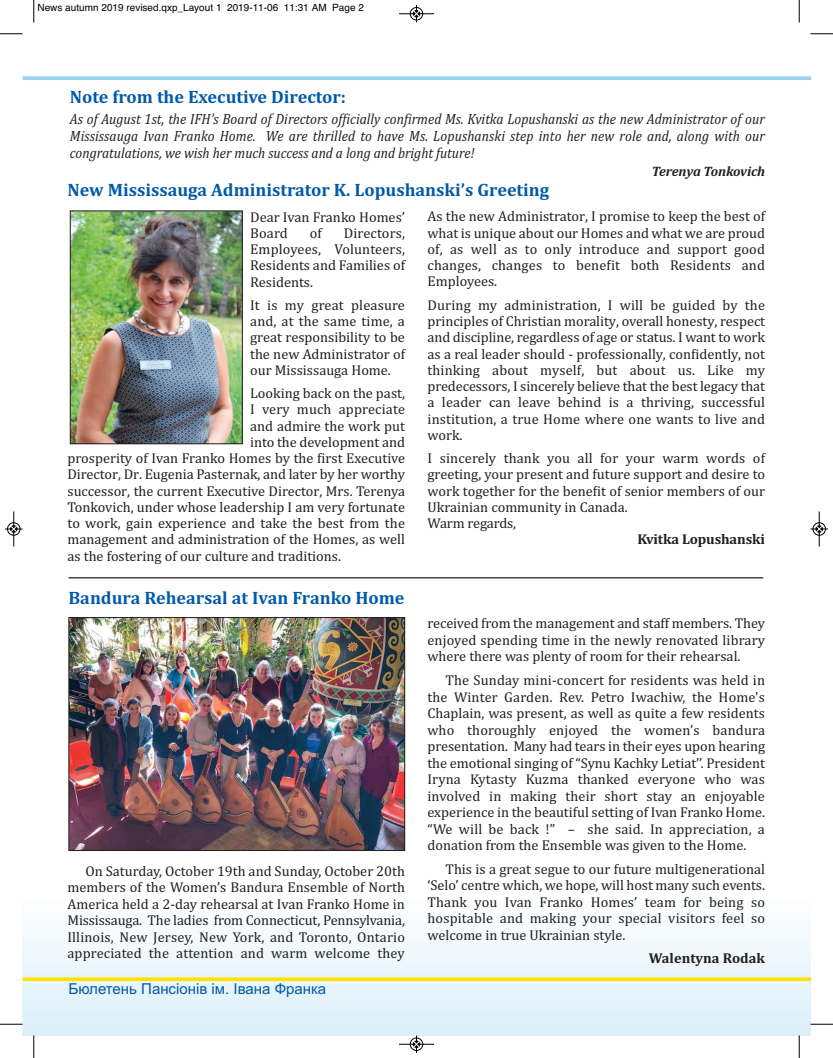
<style>
.page{position:relative;width:833px;height:1058px;background:#fff}
.page>*{position:absolute;margin:0;border:0;box-sizing:border-box;transform-origin:0 0}
.t1{font:700 18.12px "Cambria";color:#015aaa}
.t2{font:italic 15px/17.2px "Cambria";color:#231f20;text-align:justify;scale:.9 1}
.t3{font:15px "Arial";color:#015aaa}
.t4{font:14.38px/16.2px "Cambria";color:#231f20;text-align:justify}
.t5{font:700 14.38px "Cambria";letter-spacing:-.01em;color:#231f20}
.t6{font:italic 700 13.75px "Cambria";letter-spacing:-.015em;color:#231f20}
.t7{font:10px "Helvetica";color:#000}
</style>
<div class="page">
<div style="left:22px;top:897px;width:788px;height:138px;background:linear-gradient(to bottom,#fefefe,#dceff9)"></div>
<svg style="left:23px;top:977px;width:787px;height:4px;background:#fce416"></svg>
<svg style="left:22px;top:76px;width:788px;height:4px;background:#a0d5f0"></svg>
<img style="left:72px;top:212px;width:169px;height:230px">
<div style="left:70px;top:210px;width:173px;height:234px;border:1px solid #231f20"></div>
<img style="left:70px;top:619px;width:333px;height:229px">
<div style="left:68px;top:617px;width:337px;height:233px;border:1px solid #231f20"></div>
<hr style="left:68px;top:577px;width:695px;height:1px;background:#231f20">
<svg style="left:33px;top:0;width:2px;height:22px"></svg>
<svg style="left:0;top:33px;width:22px;height:2px"></svg>
<svg style="left:798px;top:0;width:2px;height:22px"></svg>
<svg style="left:810px;top:33px;width:22px;height:2px"></svg>
<svg style="left:33px;top:1035px;width:2px;height:23px"></svg>
<svg style="left:0;top:1023px;width:22px;height:2px"></svg>
<svg style="left:798px;top:1035px;width:2px;height:23px"></svg>
<svg style="left:810px;top:1023px;width:22px;height:2px"></svg>
<hr style="left:399px;top:14px;width:35px;height:1px;background:#000">
<div style="left:410px;top:7px;width:13px;height:13px;border:1px solid #000;border-radius:50%"></div>
<svg style="left:413px;top:5px;width:6px;height:17px"></svg>
<hr style="left:399px;top:1044px;width:35px;height:1px;background:#000">
<div style="left:410px;top:1037px;width:13px;height:13px;border:1px solid #000;border-radius:50%"></div>
<svg style="left:413px;top:1035px;width:6px;height:17px"></svg>
<hr style="left:14px;top:511px;width:1px;height:35px;background:#000">
<div style="left:7px;top:522px;width:13px;height:13px;border:1px solid #000;border-radius:50%"></div>
<svg style="left:5px;top:526px;width:17px;height:6px"></svg>
<hr style="left:819px;top:511px;width:1px;height:35px;background:#000">
<div style="left:812px;top:522px;width:13px;height:13px;border:1px solid #000;border-radius:50%"></div>
<svg style="left:810px;top:526px;width:18px;height:6px"></svg>
<p class="t7" style="left:38px;top:4px;width:328px">News autumn 2019 revised.qxp_Layout 1 2019-11-06 11:31 AM Page 2</p>
<p class="t1" style="left:70px;top:90px;width:277px">Note from the Executive Director:</p>
<p class="t2" style="left:70px;top:111px;width:773px">As of August 1st, the IFH’s Board of Directors officially confirmed Ms. Kvitka Lopushanski as the new Administrator of our Mississauga Ivan Franko Home. We are thrilled to have Ms. Lopushanski step into her new role and, along with our congratulations, we wish her much success and a long and bright future!</p>
<p class="t6" style="left:652px;top:163px;width:115px">Terenya Tonkovich</p>
<p class="t1" style="left:67px;top:183px;width:483px">New Mississauga Administrator K. Lopushanski’s Greeting</p>
<p class="t4" style="left:250px;top:210px;width:156px">Dear Ivan Franko Homes’<br>Board</p>
<p class="t4" style="left:310px;top:226px;width:14px">of</p>
<p class="t4" style="left:250px;top:226px;width:156px;text-indent:93px">Directors, Employees, Volunteers, Residents and Families of Residents.</p>
<p class="t4" style="left:250px;top:298px;width:156px">It is my great pleasure and, at the same time, a great responsibility to be the new Administrator of our Mississauga Home.</p>
<p class="t4" style="left:250px;top:386px;width:156px">Looking back on the past,</p>
<p class="t4" style="left:250px;top:403px;width:156px">I very much appreciate</p>
<p class="t4" style="left:250px;top:419px;width:156px">and admire the work put</p>
<p class="t4" style="left:250px;top:435px;width:156px">into the development and</p>
<p class="t4" style="left:67px;top:451px;width:339px">prosperity of Ivan Franko Homes by the first Executive</p>
<p class="t4" style="left:67px;top:468px;width:339px">Director, Dr. Eugenia Pasternak, and later by her worthy</p>
<p class="t4" style="left:67px;top:484px;width:339px">successor, the current Executive Director, Mrs. Terenya</p>
<p class="t4" style="left:67px;top:500px;width:339px">Tonkovich, under whose leadership I am very fortunate</p>
<p class="t4" style="left:67px;top:516px;width:339px">to work, gain experience and take the best from the</p>
<p class="t4" style="left:67px;top:533px;width:339px">management and administration of the Homes, as well</p>
<p class="t4" style="left:67px;top:549px;width:275px">as the fostering of our culture and traditions.</p>
<p class="t1" style="left:68px;top:591px;width:337px">Bandura Rehearsal at Ivan Franko Home</p>
<p class="t4" style="left:67px;top:864px;width:339px;text-indent:18px">On Saturday, October 19th and Sunday, October 20th members of the Women’s Bandura Ensemble of North America held a 2-day rehearsal at Ivan Franko Home in Mississauga. The ladies from Connecticut, Pennsylvania, Illinois, New Jersey, New York, and Toronto, Ontario appreciated the attention and warm welcome they</p>
<p class="t3" style="left:68px;top:979px;width:259px">Бюлетень Пансіонів ім. Івана Франка</p>
<p class="t4" style="left:427px;top:210px;width:339px">As the new Administrator, I promise to keep the best of what is unique about our Homes and what we are proud of, as well as to only introduce and support good changes, changes to benefit both Residents and Employees.</p>
<p class="t4" style="left:427px;top:298px;width:339px">During my administration, I will be guided by the principles of Christian morality, overall honesty, respect and discipline, regardless of age or status. I want to work as a real leader should - professionally, confidently, not thinking about myself, but about us. Like my predecessors, I sincerely believe that the best legacy that a leader can leave behind is a thriving, successful institution, a true Home where one wants to live and work.</p>
<p class="t4" style="left:427px;top:451px;width:339px;text-align:left">I sincerely thank you all for your warm words of greeting, your present and future support and desire to work together for the benefit of senior members of our Ukrainian community in Canada.<br>Warm regards,</p>
<p class="t5" style="left:637px;top:534px;width:129px">Kvitka Lopushanski</p>
<p class="t4" style="left:427px;top:616px;width:339px">received from the management and staff members. They enjoyed spending time in the newly renovated library where there was plenty of room for their rehearsal.</p>
<p class="t4" style="left:427px;top:673px;width:339px;text-indent:18px">The Sunday mini-concert for residents was held in the Winter Garden. Rev. Petro Iwachiw, the Home's Chaplain, was present, as well as quite a few residents who thoroughly enjoyed the women’s bandura presentation. Many had tears in their eyes upon hearing the emotional singing of “Synu Kachky Letiat’’. President Iryna Kytasty Kuzma thanked everyone who was involved in making their short stay an enjoyable experience in the beautiful setting of Ivan Franko Home. “We will be back !” – she said. In appreciation, a donation from the Ensemble was given to the Home.</p>
<p class="t4" style="left:427px;top:861px;width:339px;text-indent:18px">This is a great segue to our future multigenerational ‘Selo’ centre which, we hope, will host many such events.<br>Thank you Ivan Franko Homes’ team for being so hospitable and making your special visitors feel so welcome in true Ukrainian style.</p>
<p class="t5" style="left:648px;top:953px;width:118px">Walentyna Rodak</p>
</div>
